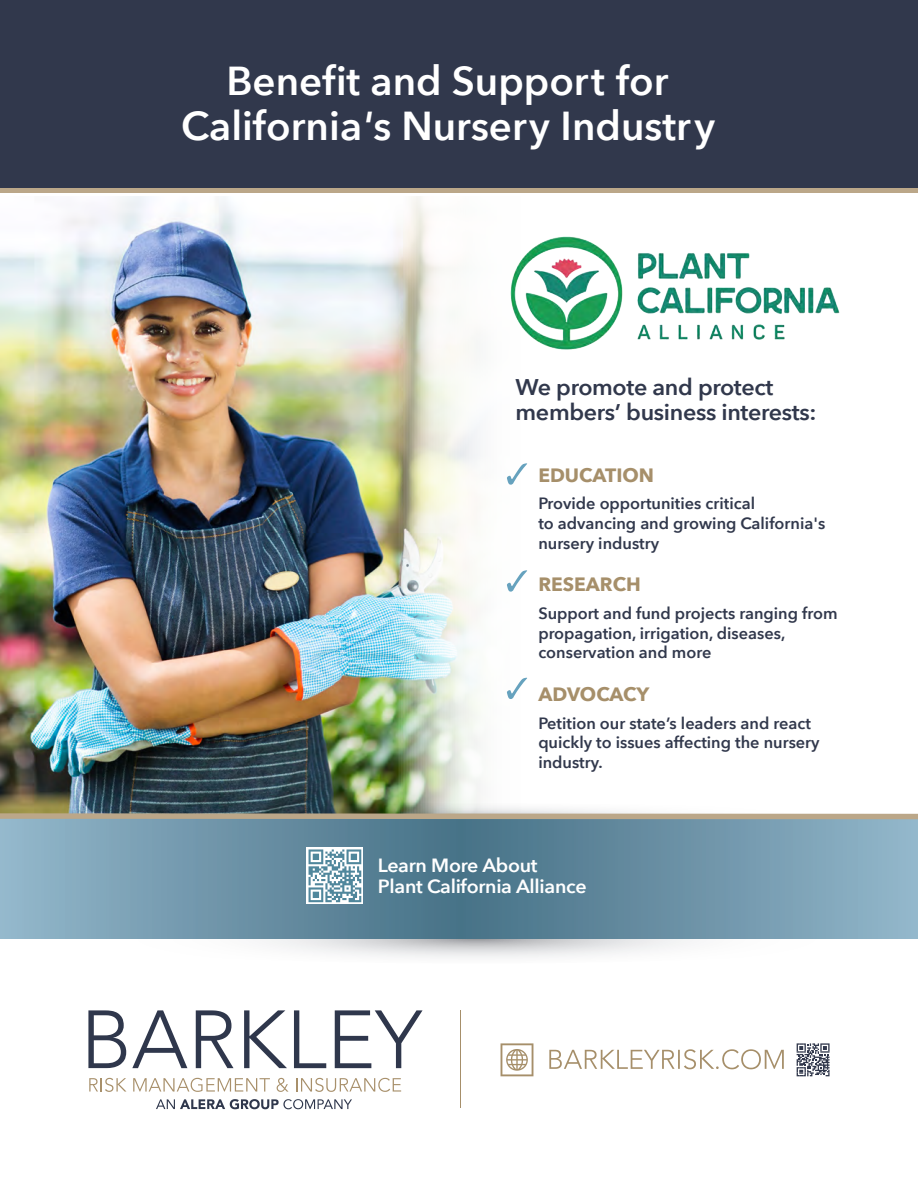
<style>
.page{position:relative;width:918px;height:1188px;background:#fff}
.page>*{position:absolute;margin:0;border:0;box-sizing:border-box;transform-origin:0 0}
.t1{font:600 40.35px/44.5px "Avenir Next";color:#fff;text-align:center}
.t2{font:600 22.65px/24.9px "Avenir Next";letter-spacing:-.015em;color:#31384c}
.t3{font:700 19.2px "Avenir Next";color:#a68f6a}
.t4{font:600 19.05px/21px "Avenir Next";letter-spacing:-.015em;color:#fff}
.t5{font:600 16.35px/19.6px "Avenir Next";color:#31384c}
.s1{font-style:italic}
</style>
<div class="page">
<img style="left:0;top:196px;width:399px;height:607px">
<svg style="left:0;top:938px;width:918px;height:20px"></svg>
<svg style="left:399px;top:192px;width:401px;height:611px"></svg>
<div style="left:0;top:0;width:918px;height:190px;background:#31384c"></div>
<hr style="left:0;top:188px;width:918px;height:4px;background:#bba789">
<div style="left:0;top:818px;width:461px;height:120px;background:linear-gradient(to right,#94b7cb,#477186)"></div>
<div style="left:460px;top:818px;width:458px;height:120px;background:linear-gradient(to right,#467186,#93b6ca)"></div>
<svg style="left:306px;top:847px;width:57px;height:57px"></svg>
<svg style="left:309px;top:849px;width:52px;height:53px"></svg>
<svg style="left:507px;top:463px;width:20px;height:22px"></svg>
<svg style="left:507px;top:570px;width:20px;height:22px"></svg>
<svg style="left:507px;top:678px;width:20px;height:21px"></svg>
<hr style="left:460px;top:1011px;width:1px;height:97px;background:#a68f6a">
<svg style="left:501px;top:1043px;width:283px;height:33px"></svg>
<svg style="left:797px;top:1043px;width:33px;height:33px"></svg>
<svg style="left:88px;top:1010px;width:38px;height:58px"></svg>
<svg style="left:132px;top:1010px;width:55px;height:58px"></svg>
<svg style="left:196px;top:1010px;width:38px;height:58px"></svg>
<svg style="left:244px;top:1010px;width:43px;height:58px"></svg>
<svg style="left:294px;top:1010px;width:32px;height:58px"></svg>
<svg style="left:335px;top:1010px;width:88px;height:58px"></svg>
<svg style="left:89px;top:1078px;width:37px;height:14px"></svg>
<svg style="left:133px;top:1078px;width:137px;height:14px"></svg>
<svg style="left:277px;top:1078px;width:12px;height:14px"></svg>
<svg style="left:296px;top:1078px;width:105px;height:14px"></svg>
<svg style="left:156px;top:1099px;width:196px;height:10px"></svg>
<svg style="left:0;top:803px;width:918px;height:33px;background:#8da0a3"></svg>
<img style="left:504px;top:235px;width:336px;height:117px">
<h1 class="t1" style="left:181px;top:58px;width:536px">Benefit and Support for<br>California<span class="s1">'</span>s Nursery Industry</h1>
<h2 class="t2" style="left:516px;top:374px;width:302px">We promote and protect members’ business interests:</h2>
<p class="t3" style="left:538px;top:458px;width:117px">EDUCATION</p>
<p class="t5" style="left:538px;top:493px;width:288px">Provide opportunities critical<br>to advancing and growing California's nursery industry</p>
<p class="t3" style="left:538px;top:568px;width:104px">RESEARCH</p>
<p class="t5" style="left:538px;top:603px;width:301px">Support and fund projects ranging from propagation, irrigation, diseases, conservation and more</p>
<p class="t3" style="left:538px;top:678px;width:112px">ADVOCACY</p>
<p class="t5" style="left:538px;top:713px;width:283px">Petition our state’s leaders and react quickly to issues affecting the nursery industry.</p>
<p class="t4" style="left:378px;top:854px;width:210px">Learn More About<br>Plant California Alliance</p>
</div>
